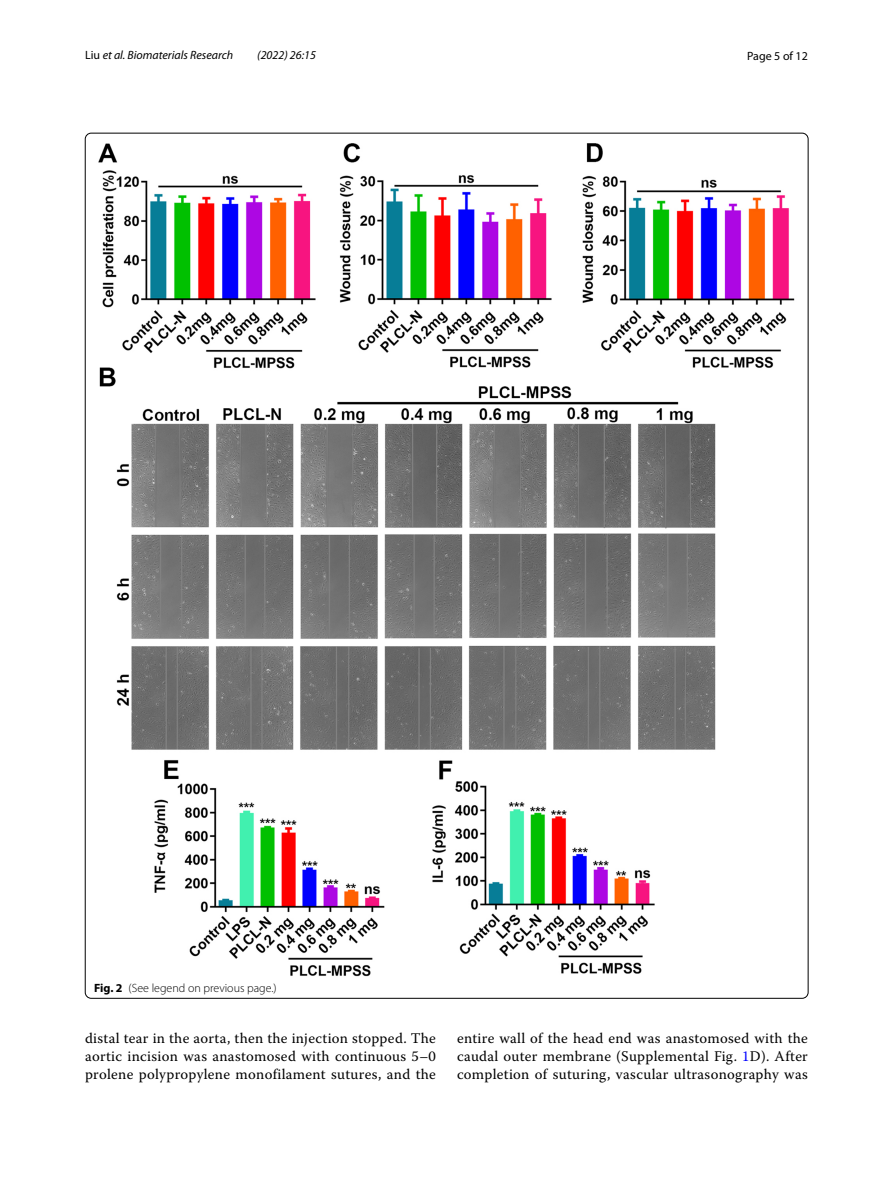
<style>
.page{position:relative;width:893px;height:1187px;background:#fff}
.page>*{position:absolute;margin:0;border:0;box-sizing:border-box;transform-origin:0 0}
.t1{font:14.7px/18px "Warnock Pro";letter-spacing:.02em;color:#000;text-align:justify}
.t2{font:italic 12px "Myriad Pro";color:#000}
.t3{font:300 12px "Myriad Pro";color:#000}
.t4{font:12px "Myriad Pro";color:#000}
.s1{font-style:normal}
.s2{font-weight:700}
.s3{color:#00f}
</style>
<div class="page">
<img style="left:98px;top:143px;width:697px;height:834px">
<p class="t2" style="left:85px;top:48px;width:150px"><span class="s1">Liu</span> et al. Biomaterials Research</p>
<p class="t2" style="left:257px;top:48px;width:60px">(2022) 26:15</p>
<p class="t4" style="left:747px;top:48px;width:62px">Page 5 of 12</p>
<p class="t3" style="left:94px;top:981px;width:184px"><span class="s2">Fig. 2</span> (See legend on previous page.)</p>
<p class="t1" style="left:85px;top:1029px;width:352px">distal tear in the aorta, then the injection stopped. The aortic incision was anastomosed with continuous 5–0 prolene polypropylene monofilament sutures, and the</p>
<p class="t1" style="left:457px;top:1029px;width:352px">entire wall of the head end was anastomosed with the caudal outer membrane (Supplemental Fig. <span class="s3">1</span>D). After completion of suturing, vascular ultrasonography was</p>
</div>
